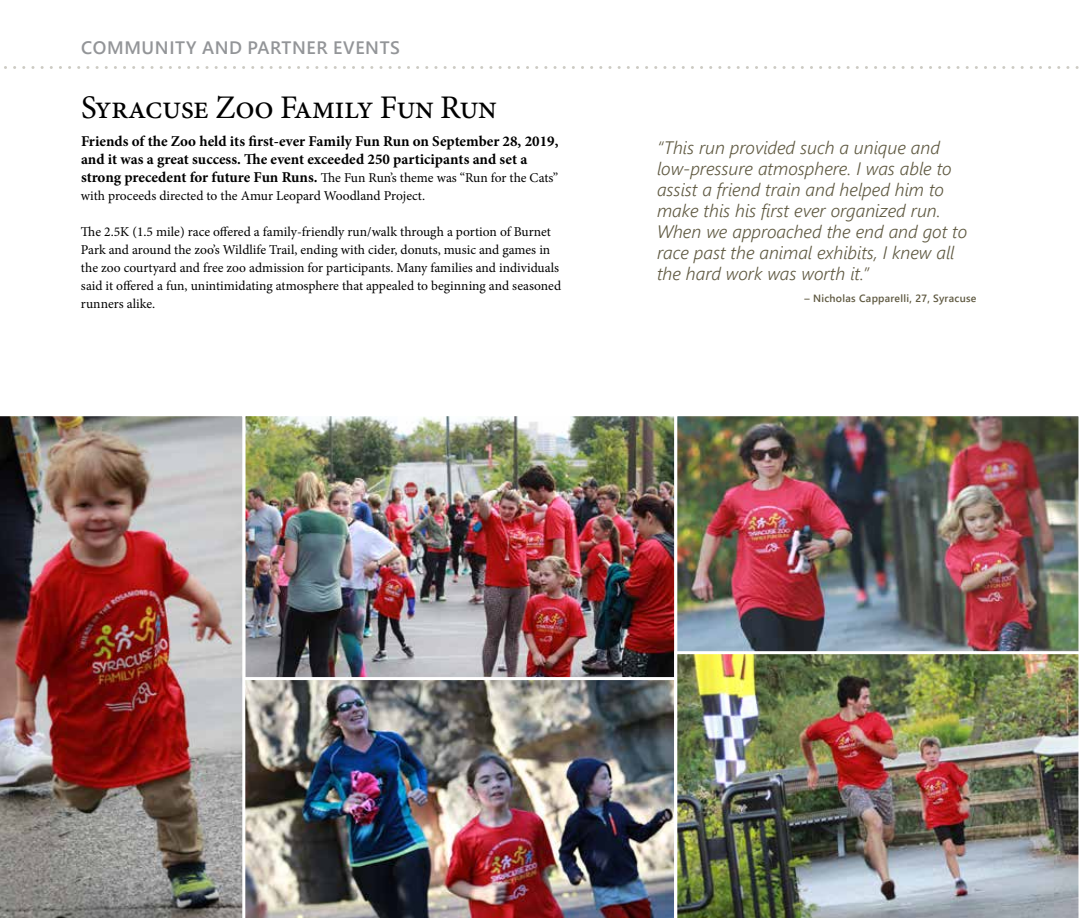
<style>
.page{position:relative;width:1080px;height:918px;background:#fff}
.page>*{position:absolute;margin:0;border:0;box-sizing:border-box;transform-origin:0 0}
.t1{font:33px "Minion Pro";letter-spacing:-.02em;color:#000}
.t2{font:italic 300 18px/21px "Segoe UI";color:#5f5941}
.t3{font:600 18px "Segoe UI";letter-spacing:.035em;color:#939598}
.t4{font:700 15px/18px "Minion Pro";color:#000}
.t5{font:13.5px/18px "Minion Pro";letter-spacing:-.005em;color:#000}
.t6{font:600 10.5px "Segoe UI";letter-spacing:.025em;color:#5f5941}
.s1{font-weight:700;font-size:15px}
</style>
<div class="page">
<svg style="left:4px;top:66px;width:1075px;height:3px"></svg>
<img style="left:246px;top:417px;width:427px;height:260px">
<img style="left:674px;top:416px;width:405px;height:235px">
<img style="left:245px;top:677px;width:429px;height:241px">
<img style="left:674px;top:651px;width:405px;height:267px">
<img style="left:0;top:416px;width:243px;height:502px">
<h2 class="t3" style="left:81px;top:30px;width:320px">COMMUNITY AND PARTNER EVENTS</h2>
<h1 class="t1" style="left:81px;top:86px;width:418px">Syracuse Zoo Family Fun Run</h1>
<p class="t4" style="left:81px;top:132px;width:479px">Friends of the Zoo held its first-ever Family Fun Run on September 28, 2019, and it was a great success. The event exceeded 250 participants and set a</p>
<p class="t5" style="left:81px;top:169px;width:479px"><span class="s1">strong precedent for future Fun Runs.</span> The Fun Run’s theme was “Run for the Cats” with proceeds directed to the Amur Leopard Woodland Project.</p>
<p class="t5" style="left:81px;top:223px;width:482px">The 2.5K (1.5 mile) race offered a family-friendly run/walk through a portion of Burnet Park and around the zoo’s Wildlife Trail, ending with cider, donuts, music and games in the zoo courtyard and free zoo admission for participants. Many families and individuals said it offered a fun, unintimidating atmosphere that appealed to beginning and seasoned runners alike.</p>
<p class="t2" style="left:657px;top:134px;width:312px">“This run provided such a unique and low-pressure atmosphere. I was able to assist a friend train and helped him to make this his first ever organized run.<br>When we approached the end and got to race past the animal exhibits, I knew all the hard work was worth it.”</p>
<p class="t6" style="left:804px;top:288px;width:174px">– Nicholas Capparelli, 27, Syracuse</p>
</div>
